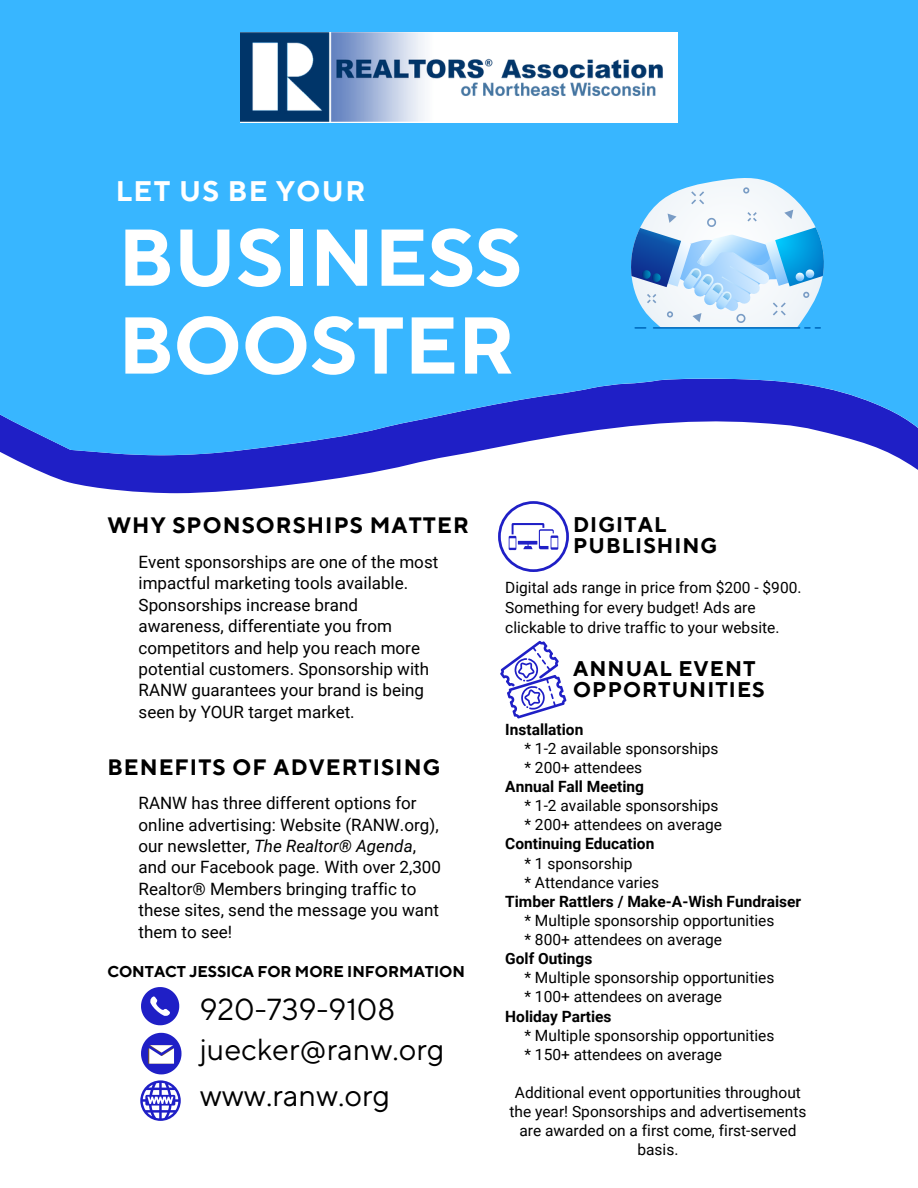
<style>
.page{position:relative;width:918px;height:1188px;background:#fff}
.page>*{position:absolute;margin:0;border:0;box-sizing:border-box;transform-origin:0 0}
.t1{font:700 80.25px/87.9px "TT Norms Pro";color:#fff}
.t2{font:30.3px/45.6px "TT Norms Pro";color:#000}
.t3{font:700 28.2px "TT Norms Pro";letter-spacing:.05em;color:#fff}
.t4{font:700 22.2px "TT Norms Pro";letter-spacing:.05em;color:#000}
.t5{font:700 21.15px/21.1px "TT Norms Pro";letter-spacing:.05em;color:#000}
.t6{font:16.95px/21.3px "Roboto";color:#000}
.t7{font:700 15.6px "TT Norms Pro";color:#000}
.t8{font:15.45px/19.2px "Roboto";color:#000}
.t9{font:700 15.45px "Roboto";color:#000}
.s1{font-style:italic}
</style>
<div class="page">
<svg style="left:141px;top:987px;width:38px;height:38px"></svg>
<svg style="left:141px;top:1033px;width:41px;height:41px"></svg>
<svg style="left:140px;top:1080px;width:41px;height:41px"></svg>
<svg style="left:498px;top:518px;width:71px;height:54px"></svg>
<svg style="left:500px;top:641px;width:66px;height:77px"></svg>
<svg style="left:48px;top:475px;width:516px;height:43px"></svg>
<svg style="left:0;top:0;width:918px;height:475px;fill:#38b6ff"></svg>
<img style="left:240px;top:33px;width:438px;height:89px">
<svg style="left:629px;top:176px;width:197px;height:153px"></svg>
<h3 class="t3" style="left:116px;top:174px;width:251px">LET US BE YOUR</h3>
<h1 class="t1" style="left:118px;top:217px;width:405px">BUSINESS<br>BOOSTER</h1>
<h3 class="t4" style="left:107px;top:512px;width:363px">WHY SPONSORSHIPS MATTER</h3>
<p class="t6" style="left:139px;top:552px;width:301px">Event sponsorships are one of the most impactful marketing tools available.<br>Sponsorships increase brand awareness, differentiate you from competitors and help you reach more potential customers. Sponsorship with RANW guarantees your brand is being seen by YOUR target market.</p>
<h3 class="t4" style="left:107px;top:754px;width:334px">BENEFITS OF ADVERTISING</h3>
<p class="t6" style="left:139px;top:793px;width:304px">RANW has three different options for online advertising: Website (RANW.org), our newsletter, <span class="s1">The Realtor® Agenda</span>, and our Facebook page. With over 2,300<br>Realtor® Members bringing traffic to these sites, send the message you want them to see!</p>
<p class="t7" style="left:107px;top:962px;width:359px">CONTACT JESSICA FOR MORE INFORMATION</p>
<h2 class="t2" style="left:200px;top:988px;width:197px">920-739-9108</h2>
<h2 class="t2" style="left:200px;top:1028px;width:246px">juecker@ranw.org www.ranw.org</h2>
<h3 class="t5" style="left:573px;top:515px;width:146px">DIGITAL<br>PUBLISHING</h3>
<p class="t8" style="left:505px;top:577px;width:298px;line-height:20.1px">Digital ads range in price from $200 - $900.<br>Something for every budget! Ads are clickable to drive traffic to your website.</p>
<h3 class="t5" style="left:573px;top:658px;width:193px">ANNUAL EVENT<br>OPPORTUNITIES</h3>
<p class="t9" style="left:505px;top:720px;width:80px">Installation</p>
<p class="t8" style="left:524px;top:739px;width:196px">* 1-2 available sponsorships * 200+ attendees</p>
<p class="t9" style="left:505px;top:778px;width:140px">Annual Fall Meeting</p>
<p class="t8" style="left:524px;top:796px;width:199px">* 1-2 available sponsorships * 200+ attendees on average</p>
<p class="t9" style="left:505px;top:835px;width:151px">Continuing Education</p>
<p class="t8" style="left:524px;top:854px;width:136px">* 1 sponsorship<br>* Attendance varies</p>
<p class="t9" style="left:505px;top:892px;width:297px">Timber Rattlers / Make-A-Wish Fundraiser</p>
<p class="t8" style="left:524px;top:911px;width:251px">* Multiple sponsorship opportunities * 800+ attendees on average</p>
<p class="t9" style="left:505px;top:950px;width:89px">Golf Outings</p>
<p class="t8" style="left:524px;top:968px;width:251px">* Multiple sponsorship opportunities * 100+ attendees on average</p>
<p class="t9" style="left:505px;top:1007px;width:108px">Holiday Parties</p>
<p class="t8" style="left:524px;top:1026px;width:251px">* Multiple sponsorship opportunities * 150+ attendees on average</p>
<p class="t8" style="left:509px;top:1083px;width:299px;text-align:center">Additional event opportunities throughout the year! Sponsorships and advertisements are awarded on a first come, first-served basis.</p>
</div>
